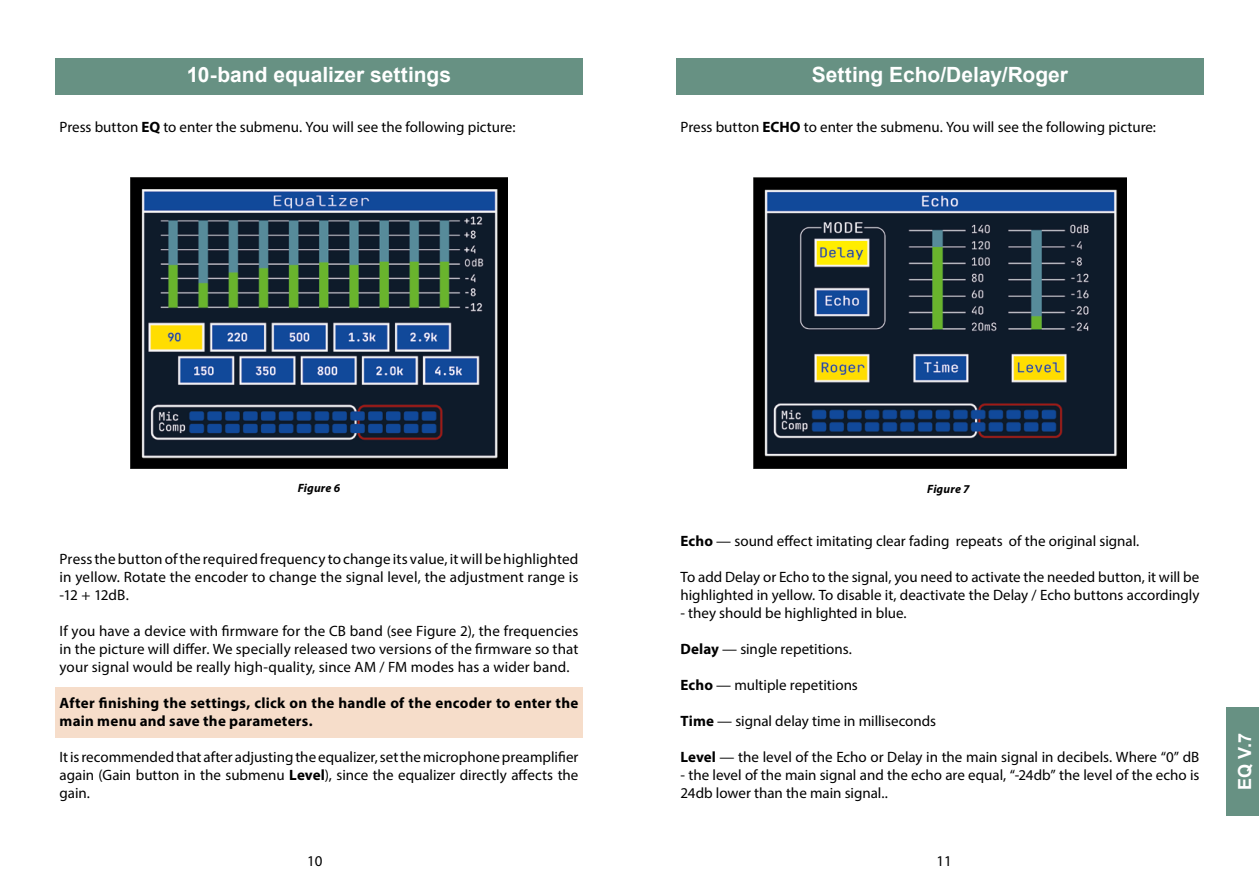
<style>
.page{position:relative;width:1259px;height:893px;background:#fff}
.page>*{position:absolute;margin:0;border:0;box-sizing:border-box;transform-origin:0 0}
.t1{font:700 21px "Arial";color:#fff}
.t2{font:700 18px "Arial";color:#fff}
.t3{font:15px/18px "Myriad Pro";color:#000;text-align:justify}
.t4{font:700 15px/18px "Myriad Pro";letter-spacing:.015em;color:#000}
.t5{font:italic 700 12px "Myriad Pro";letter-spacing:.01em;color:#000}
.s1{font-weight:700}
</style>
<div class="page">
<div style="left:1226px;top:707px;width:33px;height:109px;background:#679183"></div>
<div style="left:55px;top:58px;width:528px;height:37px;background:#679183"></div>
<img style="left:131px;top:177px;width:376px;height:292px">
<div style="left:55px;top:688px;width:528px;height:50px;background:#f6ddca"></div>
<div style="left:676px;top:58px;width:527px;height:37px;background:#679183"></div>
<img style="left:753px;top:178px;width:373px;height:291px">
<h1 class="t1" style="left:187px;top:60px;width:266px">10-band equalizer settings</h1>
<p class="t3" style="left:60px;top:117px;width:457px">Press button <span class="s1">EQ</span> to enter the submenu. You will see the following picture:</p>
<h1 class="t1" style="left:812px;top:60px;width:258px">Setting Echo/Delay/Roger</h1>
<p class="t3" style="left:680px;top:117px;width:477px">Press button <span class="s1">ECHO</span> to enter the submenu. You will see the following picture:</p>
<p class="t5" style="left:298px;top:480px;width:44px">Figure 6</p>
<p class="t3" style="left:60px;top:549px;width:520px">Press the button of the required frequency to change its value, it will be highlighted in yellow. Rotate the encoder to change the signal level, the adjustment range is -12 + 12dB.</p>
<p class="t3" style="left:60px;top:621px;width:520px">If you have a device with firmware for the CB band (see Figure 2), the frequencies in the picture will differ. We specially released two versions of the firmware so that your signal would be really high-quality, since AM / FM modes has a wider band.</p>
<p class="t4" style="left:60px;top:693px;width:520px">After finishing the settings, click on the handle of the encoder to enter the main menu and save the parameters.</p>
<p class="t3" style="left:60px;top:747px;width:520px">It is recommended that after adjusting the equalizer, set the microphone preamplifier again (Gain button in the submenu <span class="s1">Level</span>), since the equalizer directly affects the gain.</p>
<p class="t5" style="left:927px;top:481px;width:44px">Figure 7</p>
<p class="t3" style="left:680px;top:531px;width:460px"><span class="s1">Echo</span> — sound effect imitating clear fading repeats of the original signal.</p>
<p class="t3" style="left:680px;top:567px;width:520px">To add Delay or Echo to the signal, you need to activate the needed button, it will be highlighted in yellow. To disable it, deactivate the Delay / Echo buttons accordingly</p>
<p class="t3" style="left:680px;top:603px;width:228px">- they should be highlighted in blue.</p>
<p class="t3" style="left:680px;top:639px;width:173px"><span class="s1">Delay</span> — single repetitions.</p>
<p class="t3" style="left:680px;top:675px;width:179px"><span class="s1">Echo</span> — multiple repetitions</p>
<p class="t3" style="left:680px;top:711px;width:257px"><span class="s1">Time</span> — signal delay time in milliseconds</p>
<p class="t3" style="left:680px;top:747px;width:520px"><span class="s1">Level</span> — the level of the Echo or Delay in the main signal in decibels. Where “0” dB</p>
<p class="t3" style="left:680px;top:765px;width:520px">- the level of the main signal and the echo are equal, “-24db” the level of the echo is<br>24db lower than the main signal..</p>
<p class="t3" style="left:307px;top:851px;width:17px">10</p>
<p class="t3" style="left:936px;top:852px;width:17px">11</p>
<p class="t2" style="left:1232px;top:790px;width:58px;rotate:-90deg">EQ V.7</p>
</div>
